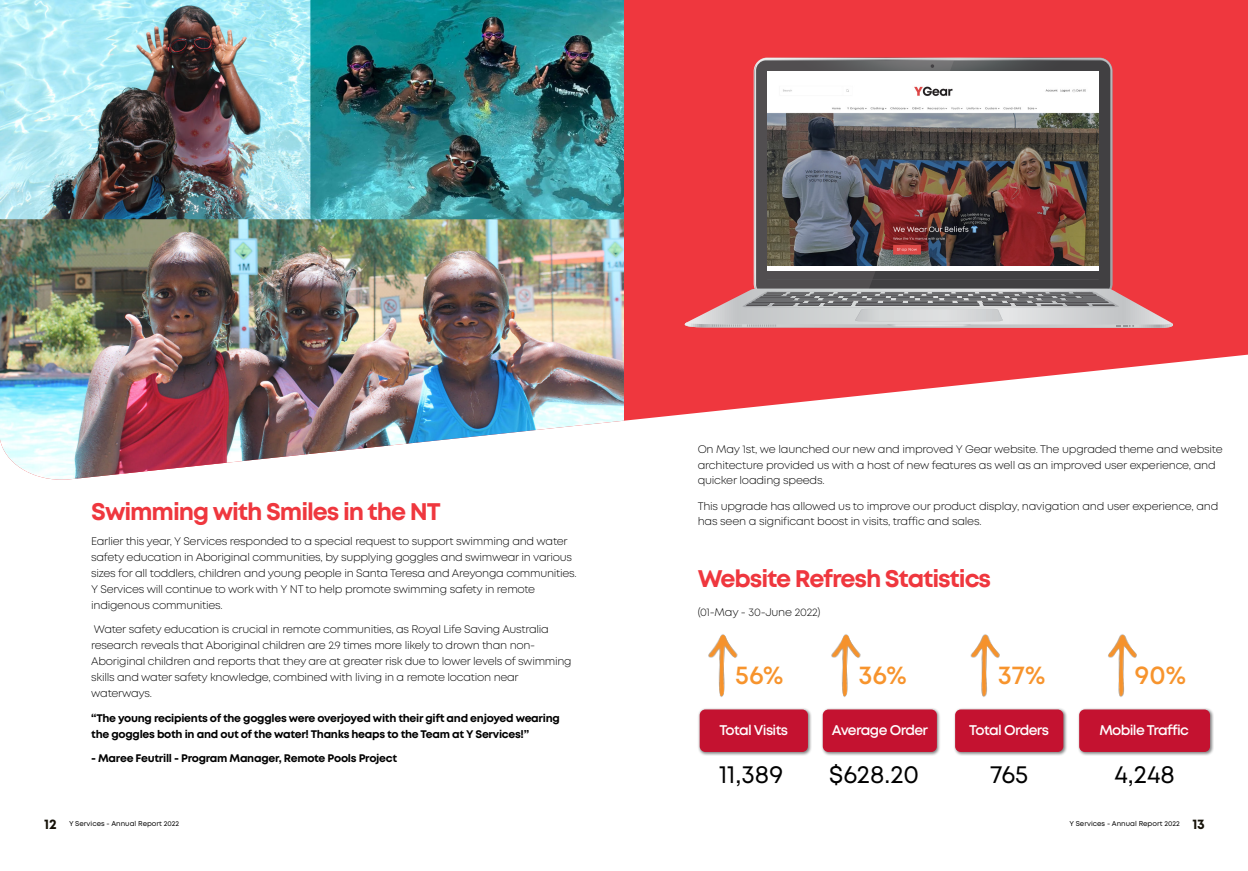
<style>
.page{position:relative;width:1248px;height:871px;background:#fff}
.page>*{position:absolute;margin:0;border:0;box-sizing:border-box;transform-origin:0 0}
.t1{font:600 26px "Mont";color:#f7942d}
.t2{font:25px "Mont";color:#000}
.t3{font:700 24px "Mont";letter-spacing:-.045em;color:#ef373e}
.t4{font:600 14px "Mont";letter-spacing:-.045em;color:#fff}
.t5{font:700 14px "Mont";color:#141006}
.t6{font:300 11px/16px "Mont";letter-spacing:-.025em;color:#000}
.t7{font:700 11px/16px "Mont";letter-spacing:-.025em;color:#000}
.t8{font:7px "Mont";color:#000}
</style>
<div class="page">
<svg style="left:624px;top:0;width:623px;height:421px;background:#f05258"></svg>
<img style="left:0;top:0;width:624px;height:479px">
<img style="left:708px;top:634px;width:30px;height:63px">
<div style="left:697px;top:707px;width:115px;height:48px;background:#000;opacity:.5"></div>
<div style="left:699px;top:709px;width:108px;height:42px;background:#c41230;border-radius:6px"></div>
<img style="left:970px;top:634px;width:30px;height:63px">
<div style="left:952px;top:707px;width:115px;height:48px;background:#000;opacity:.5"></div>
<div style="left:955px;top:709px;width:108px;height:42px;background:#c41230;border-radius:6px"></div>
<img style="left:1108px;top:634px;width:29px;height:63px">
<div style="left:1076px;top:707px;width:137px;height:48px;background:#000;opacity:.5"></div>
<div style="left:1079px;top:709px;width:130px;height:42px;background:#c41230;border-radius:6px"></div>
<img style="left:831px;top:634px;width:30px;height:63px">
<div style="left:820px;top:707px;width:120px;height:48px;background:#000;opacity:.5"></div>
<div style="left:822px;top:709px;width:114px;height:42px;background:#c41230;border-radius:6px"></div>
<div style="left:756px;top:60px;width:354px;height:234px;background:#414042;border-radius:10px"></div>
<svg style="left:756px;top:60px;width:119px;height:228px;fill:#514e50"></svg>
<div style="left:767px;top:71px;width:331px;height:200px;background:#fff"></div>
<hr style="left:767px;top:279px;width:331px;height:1px;background:#59595c">
<svg style="left:797px;top:60px;width:270px;height:11px"></svg>
<svg style="left:678px;top:288px;width:498px;height:40px;background:#bca3a5"></svg>
<img style="left:767px;top:86px;width:331px;height:179px">
<h3 class="t3" style="left:91px;top:496px;width:351px">Swimming with Smiles in the NT</h3>
<p class="t6" style="left:91px;top:532px;width:487px">Earlier this year, Y Services responded to a special request to support swimming and water safety education in Aboriginal communities, by supplying goggles and swimwear in various sizes for all toddlers, children and young people in Santa Teresa and Areyonga communities.<br>Y Services will continue to work with Y NT to help promote swimming safety in remote indigenous communities.</p>
<p class="t6" style="left:91px;top:621px;width:482px">Water safety education is crucial in remote communities, as Royal Life Saving Australia research reveals that Aboriginal children are 2.9 times more likely to drown than non-Aboriginal children and reports that they are at greater risk due to lower levels of swimming skills and water safety knowledge, combined with living in a remote location near waterways.</p>
<p class="t7" style="left:91px;top:709px;width:470px">“The young recipients of the goggles were overjoyed with their gift and enjoyed wearing the goggles both in and out of the water! Thanks heaps to the Team at Y Services!”</p>
<p class="t7" style="left:91px;top:750px;width:307px">- Maree Feutrill - Program Manager, Remote Pools Project</p>
<p class="t6" style="left:697px;top:442px;width:526px;line-height:15px">On May 1st, we launched our new and improved Y Gear website. The upgraded theme and website architecture provided us with a host of new features as well as an improved user experience, and quicker loading speeds.</p>
<p class="t6" style="left:697px;top:499px;width:522px;line-height:15px">This upgrade has allowed us to improve our product display, navigation and user experience, and has seen a significant boost in visits, traffic and sales.</p>
<h3 class="t3" style="left:697px;top:563px;width:295px">Website Refresh Statistics</h3>
<p class="t6" style="left:697px;top:604px;width:124px">(01-May - 30-June 2022)</p>
<h1 class="t1" style="left:735px;top:658px;width:50px">56%</h1>
<h1 class="t1" style="left:858px;top:658px;width:50px">36%</h1>
<h1 class="t1" style="left:997px;top:658px;width:49px">37%</h1>
<h1 class="t1" style="left:1134px;top:658px;width:53px">90%</h1>
<p class="t4" style="left:719px;top:720px;width:70px">Total Visits</p>
<p class="t4" style="left:831px;top:720px;width:98px">Average Order</p>
<p class="t4" style="left:969px;top:720px;width:81px">Total Orders</p>
<p class="t4" style="left:1099px;top:720px;width:91px">Mobile Traffic</p>
<h2 class="t2" style="left:719px;top:757px;width:66px">11,389</h2>
<h2 class="t2" style="left:829px;top:757px;width:91px">$628.20</h2>
<h2 class="t2" style="left:989px;top:757px;width:40px">765</h2>
<h2 class="t2" style="left:1114px;top:757px;width:62px">4,248</h2>
<p class="t5" style="left:44px;top:814px;width:14px">12</p>
<p class="t5" style="left:1192px;top:814px;width:14px">13</p>
<p class="t8" style="left:69px;top:818px;width:112px">Y Services - Annual Report 2022</p>
<p class="t8" style="left:1069px;top:818px;width:112px">Y Services - Annual Report 2022</p>
</div>
